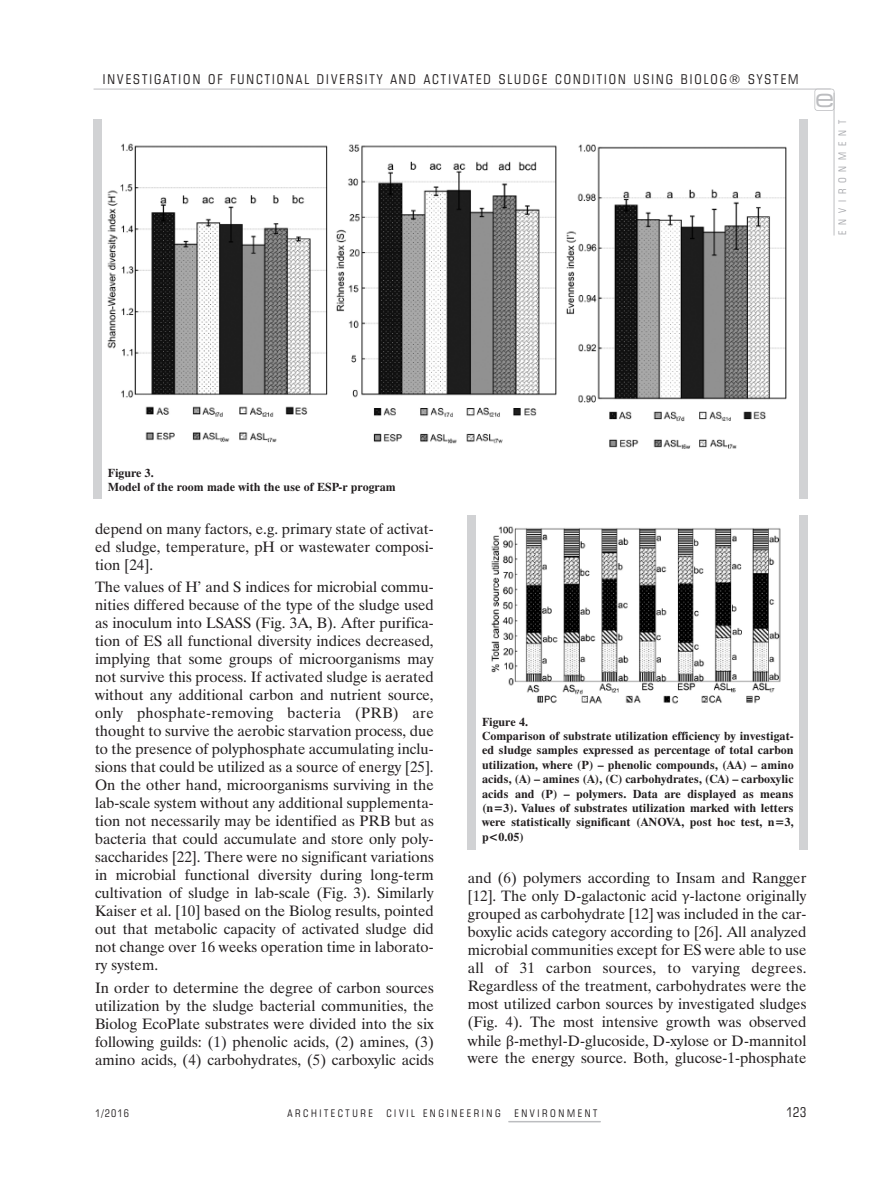
<style>
.page{position:relative;width:893px;height:1191px;background:#fff}
.page>*{position:absolute;margin:0;border:0;box-sizing:border-box;transform-origin:0 0}
.t1{font:25.5px "Square 721 Ex EU";color:#bcbdc0}
.t2{font:15px/18px "Dutch 801 EU";color:#231f20;text-align:justify}
.t3{font:13.5px "Square 721 Cn EU";letter-spacing:.15em;color:#231f20}
.t4{font:700 12px/14.4px "Dutch 801 EU";color:#231f20}
.t5{font:10.5px "Square 721 Cn EU";letter-spacing:.25em;color:#231f20}
.t6{font:10.5px "Square 721 Cn EU";letter-spacing:.55em;color:#a8a9ad}
.s1{font-family:"Cambria Math"}
</style>
<div class="page">
<hr style="left:94px;top:89px;width:737px;height:1px;background:#bcbdc0">
<div style="left:814px;top:89px;width:20px;height:22px;border:2px solid #bcbdc0;border-radius:3px"></div>
<hr style="left:834px;top:93px;width:1px;height:142px;background:#bcbdc0">
<hr style="left:508px;top:1121px;width:93px;height:1px;background:#bcbdc0">
<div style="left:468px;top:515px;width:8px;height:335px;background:#d1d2d4"></div>
<div style="left:799px;top:515px;width:9px;height:335px;background:#d1d2d4"></div>
<img style="left:491px;top:526px;width:290px;height:178px">
<div style="left:94px;top:119px;width:8px;height:379px;background:#d1d2d4"></div>
<div style="left:799px;top:119px;width:9px;height:379px;background:#d1d2d4"></div>
<img style="left:107px;top:143px;width:221px;height:300px">
<img style="left:336px;top:144px;width:221px;height:300px">
<img style="left:566px;top:144px;width:221px;height:305px">
<p class="t3" style="left:103px;top:71px;width:697px">INVESTIGATION OF FUNCTIONAL DIVERSITY AND ACTIVATED SLUDGE CONDITION USING BIOLOG® SYSTEM</p>
<h1 class="t1" style="left:815px;top:82px;width:21px">e</h1>
<p class="t6" style="left:836px;top:235px;width:116px;rotate:-90deg">ENVIRONMENT</p>
<p class="t4" style="left:108px;top:466px;width:289px">Figure 3.<br>Model of the room made with the use of ESP-r program</p>
<p class="t2" style="left:95px;top:520px;width:340px">depend on many factors, e.g. primary state of activat&shy;ed sludge, temperature, pH or wastewater composi&shy;tion [24].</p>
<p class="t2" style="left:95px;top:578px;width:340px">The values of H’ and S indices for microbial commu&shy;nities differed because of the type of the sludge used as inoculum into LSASS (Fig. 3A, B). After purifica&shy;tion of ES all functional diversity indices decreased, implying that some groups of microorganisms may not survive this process. If activated sludge is aerated without any additional carbon and nutrient source, only phosphate-removing bacteria (PRB) are thought to survive the aerobic starvation process, due to the presence of polyphosphate accumulating inclu&shy;sions that could be utilized as a source of energy [25].<br>On the other hand, microorganisms surviving in the lab-scale system without any additional supplementa&shy;tion not necessarily may be identified as PRB but as bacteria that could accumulate and store only poly&shy;saccharides [22]. There were no significant variations in microbial functional diversity during long-term cultivation of sludge in lab-scale (Fig. 3). Similarly Kaiser et al. [10] based on the Biolog results, pointed out that metabolic capacity of activated sludge did not change over 16 weeks operation time in laborato&shy;ry system.</p>
<p class="t2" style="left:95px;top:978px;width:340px">In order to determine the degree of carbon sources utilization by the sludge bacterial communities, the Biolog EcoPlate substrates were divided into the six following guilds: (1) phenolic acids, (2) amines, (3) amino acids, (4) carbohydrates, (5) carboxylic acids</p>
<p class="t4" style="left:482px;top:715px;width:313px">Figure 4.<br>Comparison of substrate utilization efficiency by investigat&shy;ed sludge samples expressed as percentage of total carbon utilization, where (P) – phenolic compounds, (AA) – amino acids, (A) – amines (A), (C) carbohydrates, (CA) – carboxylic acids and (P) – polymers. Data are displayed as means (n=3). Values of substrates utilization marked with letters were statistically significant (ANOVA, post hoc test, n=3, p&lt;0.05)</p>
<p class="t2" style="left:468px;top:868px;width:340px;line-height:18.9px">and (6) polymers according to Insam and Rangger [12]. The only D-galactonic acid <span class="s1">γ</span>-lactone originally</p>
<p class="t2" style="left:468px;top:905px;width:340px">grouped as carbohydrate [12] was included in the car&shy;boxylic acids category according to [26]. All analyzed microbial communities except for ES were able to use all of 31 carbon sources, to varying degrees.<br>Regardless of the treatment, carbohydrates were the most utilized carbon sources by investigated sludges (Fig. 4). The most intensive growth was observed while <span class="s1">β</span>-methyl-D-glucoside, D-xylose or D-mannitol</p>
<p class="t2" style="left:468px;top:1049px;width:340px">were the energy source. Both, glucose-1-phosphate</p>
<p class="t5" style="left:95px;top:1107px;width:36px">1/2016</p>
<p class="t5" style="left:287px;top:1107px;width:87px">ARCHITECTURE</p>
<p class="t5" style="left:386px;top:1107px;width:116px">CIVIL ENGINEERING</p>
<p class="t5" style="left:514px;top:1107px;width:85px">ENVIRONMENT</p>
<p class="t3" style="left:786px;top:1104px;width:22px">123</p>
</div>
